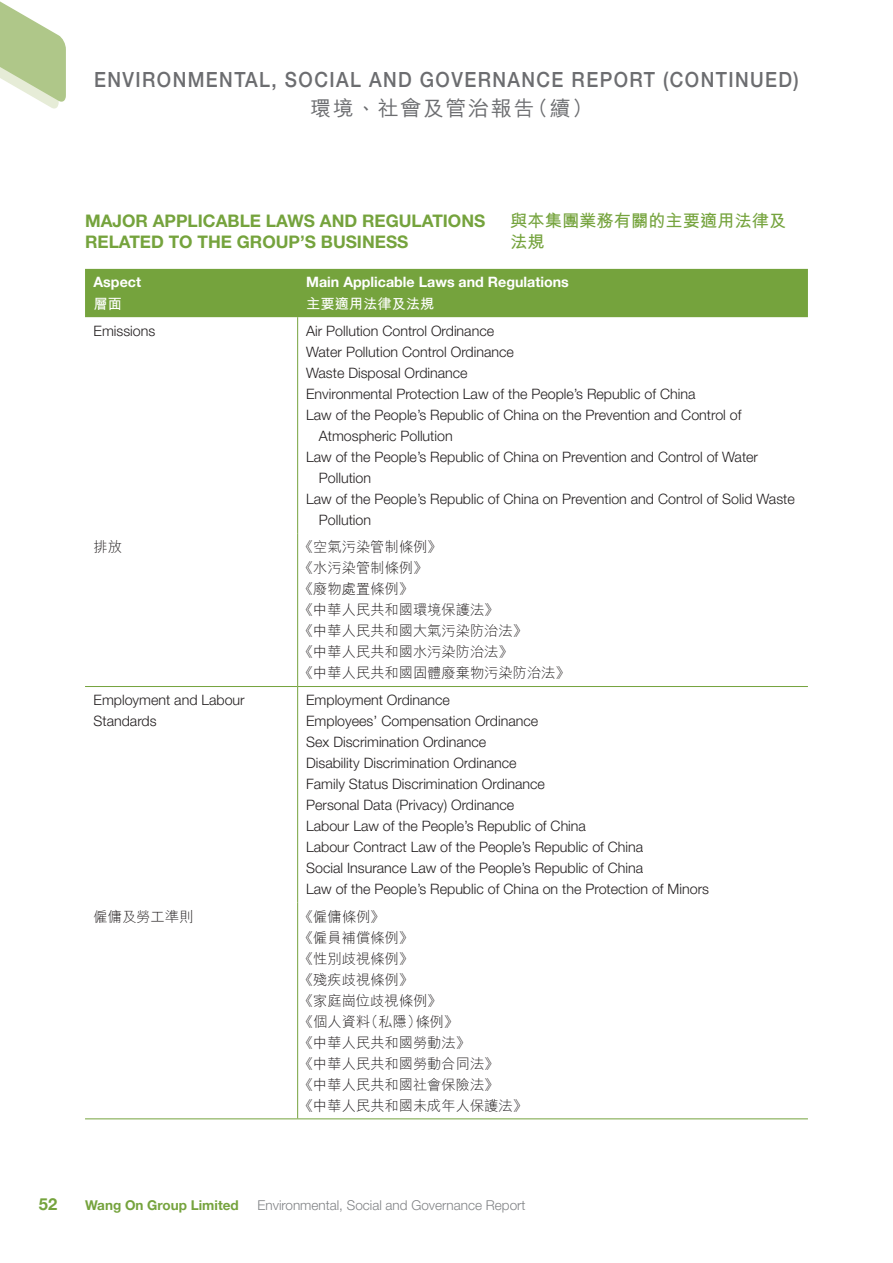
<style>
.page{position:relative;width:893px;height:1263px;background:#fff}
.page>*{position:absolute;margin:0;border:0;box-sizing:border-box;transform-origin:0 0}
.t1{font:500 21px "Helvetica Neue LT Pro";letter-spacing:.075em;color:#6c6d70;scale:.9 1}
.t2{font:500 21px "M Hei HK";letter-spacing:.075em;color:#6c6d70}
.t3{font:700 17.25px/21px "Helvetica Neue LT Pro";color:#75a33d}
.t4{font:700 17.25px/21px "M Hei HK";color:#75a33d}
.t5{font:700 16.5px "Helvetica Neue LT Pro";color:#75a33d}
.t6{font:300 14.25px/21px "Helvetica Neue LT Pro";color:#231f20}
.t7{font:300 14.25px/21px "M Hei HK";color:#231f20}
.t8{font:700 14.25px "Helvetica Neue LT Pro";color:#fff}
.t9{font:700 14.25px "M Hei HK";color:#fff}
.t10{font:300 13.5px "Helvetica Neue LT Pro";color:#808285}
.t11{font:700 13.5px "Helvetica Neue LT Pro";color:#75a33d}
</style>
<div class="page">
<svg style="left:0;top:1px;width:66px;height:108px"></svg>
<div style="left:85px;top:269px;width:723px;height:48px;background:#75a33d"></div>
<hr style="left:297px;top:317px;width:1px;height:216px;background:#75a33d">
<hr style="left:297px;top:533px;width:1px;height:153px;background:#75a33d">
<hr style="left:85px;top:686px;width:213px;height:1px;background:#75a33d">
<hr style="left:297px;top:687px;width:1px;height:215px;background:#75a33d">
<hr style="left:298px;top:686px;width:510px;height:1px;background:#75a33d">
<hr style="left:297px;top:902px;width:1px;height:216px;background:#75a33d">
<hr style="left:85px;top:1118px;width:213px;height:1px;background:#75a33d">
<hr style="left:298px;top:1118px;width:510px;height:1px;background:#75a33d">
<h1 class="t1" style="left:94px;top:66px;width:784px">ENVIRONMENTAL, SOCIAL AND GOVERNANCE REPORT (CONTINUED)</h1>
<h1 class="t2" style="left:310px;top:93px;width:285px">環境、社會及管治報告（續）</h1>
<p class="t4" style="left:510px;top:208px;width:277px">與本集團業務有關的主要適用法律及法規</p>
<p class="t3" style="left:85px;top:210px;width:402px">MAJOR APPLICABLE LAWS AND REGULATIONS<br>RELATED TO THE GROUP’S BUSINESS</p>
<p class="t8" style="left:94px;top:274px;width:49px">Aspect</p>
<p class="t9" style="left:94px;top:293px;width:30px">層面</p>
<p class="t8" style="left:306px;top:274px;width:264px">Main Applicable Laws and Regulations</p>
<p class="t9" style="left:306px;top:293px;width:130px">主要適用法律及法規</p>
<p class="t6" style="left:94px;top:320px;width:63px">Emissions</p>
<p class="t6" style="left:306px;top:320px;width:189px">Air Pollution Control Ordinance</p>
<p class="t6" style="left:306px;top:341px;width:209px">Water Pollution Control Ordinance</p>
<p class="t6" style="left:306px;top:362px;width:163px">Waste Disposal Ordinance</p>
<p class="t6" style="left:306px;top:383px;width:391px">Environmental Protection Law of the People’s Republic of China</p>
<p class="t6" style="left:306px;top:404px;width:437px">Law of the People’s Republic of China on the Prevention and Control of</p>
<p class="t6" style="left:319px;top:425px;width:135px">Atmospheric Pollution</p>
<p class="t6" style="left:306px;top:446px;width:453px">Law of the People’s Republic of China on Prevention and Control of Water</p>
<p class="t6" style="left:319px;top:467px;width:54px">Pollution</p>
<p class="t6" style="left:306px;top:488px;width:490px">Law of the People’s Republic of China on Prevention and Control of Solid Waste</p>
<p class="t6" style="left:319px;top:509px;width:54px">Pollution</p>
<p class="t7" style="left:94px;top:536px;width:30px">排放</p>
<p class="t7" style="left:299px;top:536px;width:272px">《空氣污染管制條例》<br>《水污染管制條例》<br>《廢物處置條例》<br>《中華人民共和國環境保護法》<br>《中華人民共和國大氣污染防治法》<br>《中華人民共和國水污染防治法》<br>《中華人民共和國固體廢棄物污染防治法》</p>
<p class="t6" style="left:94px;top:689px;width:153px">Employment and Labour<br>Standards</p>
<p class="t6" style="left:306px;top:689px;width:404px">Employment Ordinance<br>Employees’ Compensation Ordinance<br>Sex Discrimination Ordinance<br>Disability Discrimination Ordinance<br>Family Status Discrimination Ordinance<br>Personal Data (Privacy) Ordinance<br>Labour Law of the People’s Republic of China<br>Labour Contract Law of the People’s Republic of China<br>Social Insurance Law of the People’s Republic of China<br>Law of the People’s Republic of China on the Protection of Minors</p>
<p class="t7" style="left:94px;top:905px;width:101px">僱傭及勞工準則</p>
<p class="t7" style="left:299px;top:905px;width:229px">《僱傭條例》<br>《僱員補償條例》<br>《性別歧視條例》<br>《殘疾歧視條例》<br>《家庭崗位歧視條例》<br>《個人資料（私隱）條例》<br>《中華人民共和國勞動法》<br>《中華人民共和國勞動合同法》<br>《中華人民共和國社會保險法》<br>《中華人民共和國未成年人保護法》</p>
<p class="t5" style="left:39px;top:1194px;width:20px">52</p>
<p class="t11" style="left:85px;top:1197px;width:155px">Wang On Group Limited</p>
<p class="t10" style="left:258px;top:1197px;width:269px">Environmental, Social and Governance Report</p>
</div>
